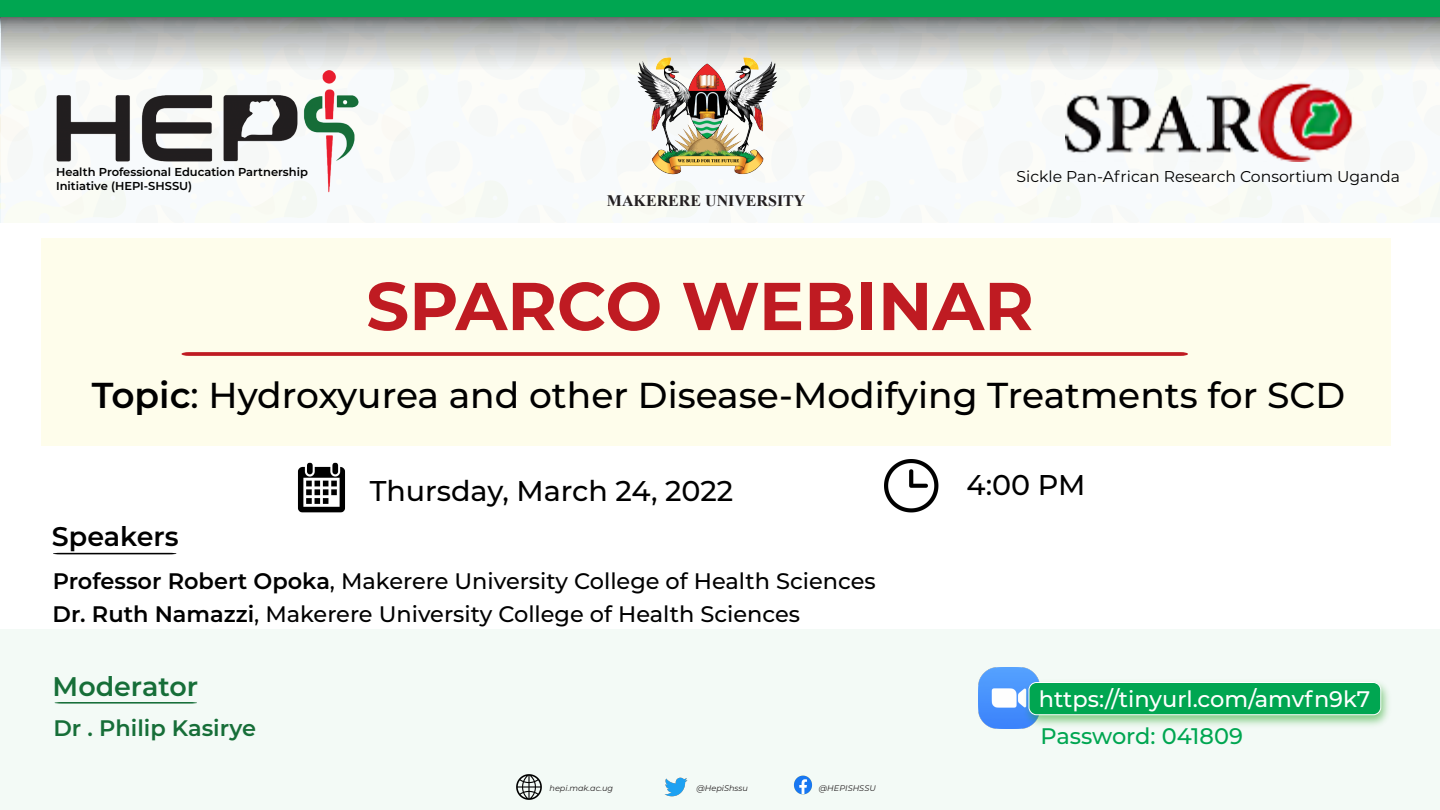
<style>
.page{position:relative;width:1440px;height:810px;background:#fff}
.page>*{position:absolute;margin:0;border:0;box-sizing:border-box;transform-origin:0 0}
.t1{font:700 67.5px "Montserrat";color:#bf1b22}
.t2{font:500 36px "Montserrat";color:#000}
.t3{font:500 28.58px "Montserrat";color:#000}
.t4{font:600 26.92px "Montserrat";color:#166e38}
.t5{font:600 26.92px "Montserrat";color:#000}
.t6{font:500 22.5px "Montserrat";color:#fff}
.t7{font:500 22.5px "Montserrat";color:#00a651}
.t8{font:500 22.42px/32.9px "Montserrat";color:#000}
.t9{font:600 22.42px "Montserrat";color:#166e38}
.t10{font:700 15.98px "Times New Roman";color:#231f20}
.t11{font:15.67px "Montserrat";color:#000}
.t12{font:600 11.48px "Montserrat";color:#000}
.t13{font:italic 8.18px "Montserrat";color:#231f20}
.s1{font-weight:600}
</style>
<div class="page">
<div style="left:0;top:629px;width:1440px;height:181px;background:#f3faf6"></div>
<svg style="left:2px;top:33px;width:1438px;height:190px"></svg>
<img style="left:56px;top:70px;width:302px;height:123px">
<img style="left:630px;top:53px;width:153px;height:126px">
<img style="left:0;top:16px;width:1440px;height:17px">
<div style="left:0;top:0;width:1440px;height:16px;background:#00a651"></div>
<img style="left:1066px;top:81px;width:288px;height:81px">
<div style="left:41px;top:238px;width:1350px;height:208px;background:#fefdeb"></div>
<svg style="left:182px;top:352px;width:1006px;height:4px;background:#c2292e"></svg>
<img style="left:517px;top:775px;width:24px;height:24px">
<img style="left:664px;top:777px;width:24px;height:20px">
<img style="left:794px;top:775px;width:18px;height:20px">
<svg style="left:53px;top:553px;width:123px;height:1px"></svg>
<img style="left:979px;top:667px;width:58px;height:62px">
<img style="left:1019px;top:676px;width:370px;height:53px">
<div style="left:1029px;top:682px;width:352px;height:33px;background:#00a651;border-radius:8px"></div>
<div style="left:1029px;top:682px;width:352px;height:33px;border:1px solid #fff;border-radius:8px"></div>
<img style="left:885px;top:459px;width:53px;height:54px">
<img style="left:298px;top:462px;width:47px;height:51px">
<svg style="left:55px;top:702px;width:142px;height:2px"></svg>
<p class="t12" style="left:56px;top:164px;width:253px">Health Professional Education Partnership</p>
<p class="t12" style="left:56px;top:178px;width:138px">Initiative (HEPI-SHSSU)</p>
<p class="t10" style="left:607px;top:189px;width:200px">MAKERERE UNIVERSITY</p>
<p class="t11" style="left:1017px;top:166px;width:385px">Sickle Pan-African Research Consortium Uganda</p>
<h1 class="t1" style="left:366px;top:257px;width:669px">SPARCO WEBINAR</h1>
<h2 class="t2" style="left:92px;top:370px;width:1255px"><span class="s1">Topic</span>: Hydroxyurea and other Disease-Modifying Treatments for SCD</h2>
<p class="t3" style="left:370px;top:471px;width:365px">Thursday, March 24, 2022</p>
<p class="t3" style="left:966px;top:465px;width:121px">4:00 PM</p>
<p class="t5" style="left:52px;top:517px;width:128px">Speakers</p>
<p class="t8" style="left:53px;top:563px;width:825px"><span class="s1">Professor Robert Opoka</span>, Makerere University College of Health Sciences<br><span class="s1">Dr. Ruth Namazzi</span>, Makerere University College of Health Sciences</p>
<p class="t4" style="left:53px;top:667px;width:147px">Moderator</p>
<p class="t9" style="left:53px;top:712px;width:204px">Dr . Philip Kasirye</p>
<p class="t13" style="left:550px;top:783px;width:65px">hepi.mak.ac.ug</p>
<p class="t13" style="left:696px;top:783px;width:53px">@HepiShssu</p>
<p class="t13" style="left:819px;top:783px;width:58px">@HEPISHSSU</p>
<p class="t6" style="left:1039px;top:683px;width:333px">https://tinyurl.com/amvfn9k7</p>
<p class="t7" style="left:1040px;top:721px;width:204px">Password: 041809</p>
</div>
